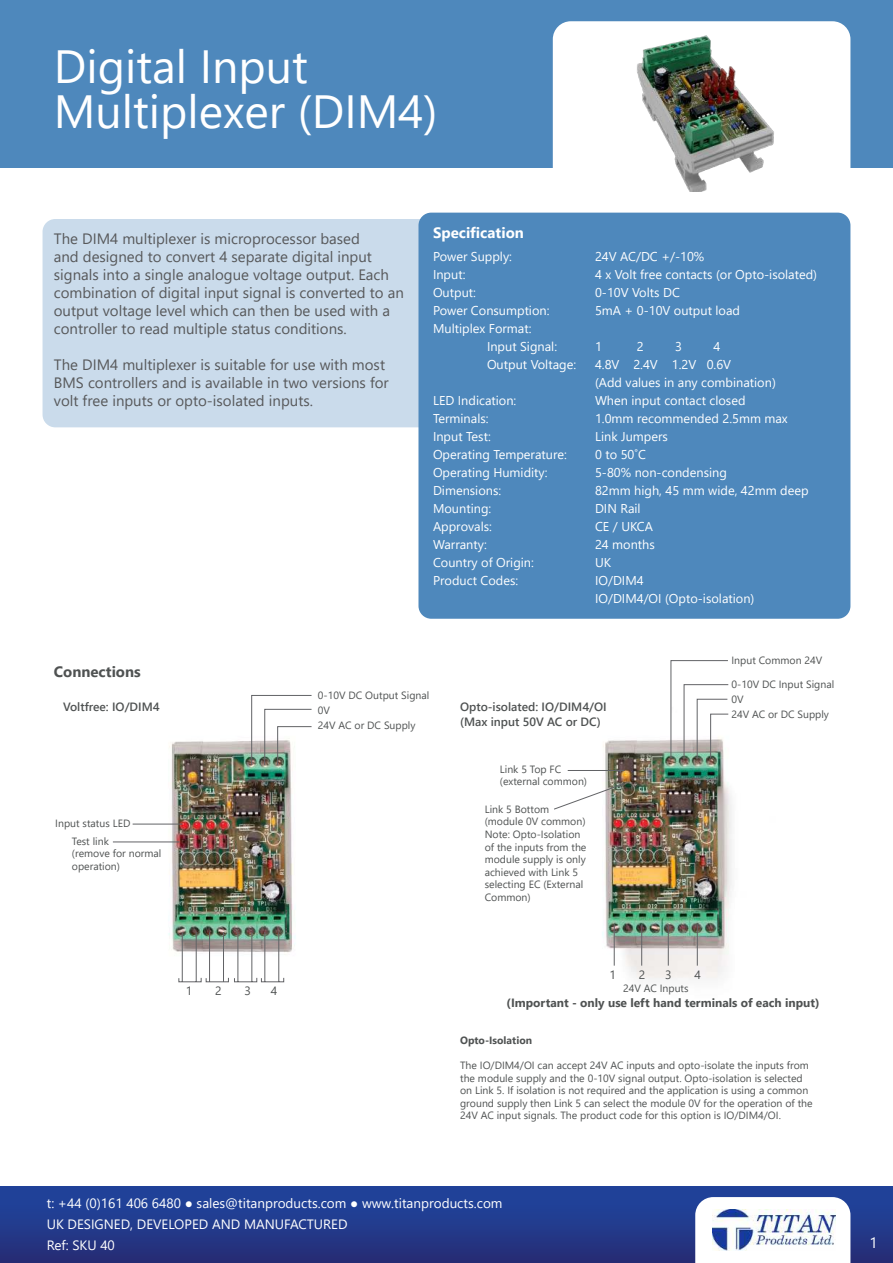
<style>
.page{position:relative;width:893px;height:1263px;background:#fff}
.page>*{position:absolute;margin:0;border:0;box-sizing:border-box;transform-origin:0 0}
.t1{font:46.5px/45px "Segoe UI";color:#fff}
.t2{font:15px/18px "Segoe UI";color:#57585a}
.t3{font:700 15px "Segoe UI";color:#fff}
.t4{font:700 15px "Segoe UI";color:#4f5252}
.t5{font:15px "Segoe UI";color:#fff}
.t6{font:13.5px/21px "Segoe UI";color:#fff}
.t7{font:12.75px/18px "Segoe UI";color:#fff}
.t8{font:600 12px/14.4px "Segoe UI";color:#4f5252}
.t9{font:700 12px "Segoe UI";color:#4f5252}
.t10{font:12px "Segoe UI";color:#4f5252}
.t11{font:10.5px/12.6px "Segoe UI";color:#4f5252}
.t12{font:700 10.5px "Segoe UI";color:#4f5252}
</style>
<div class="page">
<div style="left:0;top:0;width:893px;height:168px;background:#4e88bc"></div>
<img style="left:0;top:1186px;width:893px;height:77px">
<svg style="left:695px;top:1197px;width:155px;height:66px"></svg>
<img style="left:712px;top:1210px;width:124px;height:40px">
<div style="left:553px;top:21px;width:297px;height:175px;background:#fff;border-radius:18px"></div>
<div style="left:43px;top:219px;width:431px;height:208px;background:#cadbeb;border-radius:13px"></div>
<div style="left:418px;top:213px;width:432px;height:406px;background:#4e88bc;border-radius:13px"></div>
<img style="left:123px;top:741px;width:173px;height:242px">
<hr style="left:182px;top:932px;width:1px;height:50px;background:#626366">
<hr style="left:209px;top:932px;width:1px;height:50px;background:#626366">
<hr style="left:238px;top:932px;width:1px;height:50px;background:#626366">
<hr style="left:264px;top:932px;width:1px;height:50px;background:#626366">
<hr style="left:196px;top:932px;width:1px;height:50px;background:#626366">
<hr style="left:223px;top:932px;width:1px;height:50px;background:#626366">
<hr style="left:251px;top:932px;width:1px;height:50px;background:#626366">
<hr style="left:278px;top:932px;width:1px;height:50px;background:#626366">
<div style="left:178px;top:977px;width:24px;height:5px;border:1px solid #626366"></div>
<div style="left:206px;top:977px;width:23px;height:5px;border:1px solid #626366"></div>
<div style="left:234px;top:977px;width:23px;height:5px;border:1px solid #626366"></div>
<div style="left:261px;top:977px;width:23px;height:5px;border:1px solid #626366"></div>
<hr style="left:113px;top:841px;width:67px;height:1px;background:#626366">
<hr style="left:133px;top:824px;width:49px;height:1px;background:#626366">
<svg style="left:251px;top:695px;width:61px;height:71px"></svg>
<img style="left:567px;top:740px;width:165px;height:240px">
<hr style="left:614px;top:924px;width:1px;height:42px;background:#626366">
<hr style="left:668px;top:924px;width:1px;height:42px;background:#626366">
<hr style="left:641px;top:924px;width:1px;height:42px;background:#626366">
<hr style="left:697px;top:924px;width:1px;height:42px;background:#626366">
<hr style="left:568px;top:770px;width:56px;height:1px;background:#626366">
<svg style="left:554px;top:783px;width:71px;height:27px"></svg>
<svg style="left:670px;top:660px;width:59px;height:99px"></svg>
<img style="left:637px;top:35px;width:137px;height:157px">
<h1 class="t1" style="left:54px;top:48px;width:385px">Digital Input<br>Multiplexer (DIM4)</h1>
<p class="t2" style="left:54px;top:232px;width:352px">The DIM4 multiplexer is microprocessor based<br>and designed to convert 4 separate digital input signals into a single analogue voltage output. Each combination of digital input signal is converted to an output voltage level which can then be used with a controller to read multiple status conditions.</p>
<h2 class="t2" style="left:54px;top:358px;width:336px">The DIM4 multiplexer is suitable for use with most<br>BMS controllers and is available in two versions for volt free inputs or opto-isolated inputs.</h2>
<h2 class="t3" style="left:433px;top:219px;width:92px">Specification</h2>
<p class="t7" style="left:433px;top:248px;width:80px">Power Supply:</p>
<p class="t7" style="left:595px;top:248px;width:111px">24V AC/DC +/-10%</p>
<p class="t7" style="left:433px;top:266px;width:34px">Input:</p>
<p class="t7" style="left:595px;top:266px;width:224px">4 x Volt free contacts (or Opto-isolated)</p>
<p class="t7" style="left:433px;top:284px;width:44px">Output:</p>
<p class="t7" style="left:595px;top:284px;width:86px">0-10V Volts DC</p>
<p class="t7" style="left:433px;top:302px;width:118px">Power Consumption:</p>
<p class="t7" style="left:595px;top:302px;width:147px">5mA + 0-10V output load</p>
<p class="t7" style="left:487px;top:320px;width:72px;text-indent:-54px">Multiplex Format:<br>Input Signal:</p>
<p class="t7" style="left:595px;top:338px;width:8px">1</p>
<p class="t7" style="left:637px;top:338px;width:8px">2</p>
<p class="t7" style="left:675px;top:338px;width:8px">3</p>
<p class="t7" style="left:713px;top:338px;width:8px">4</p>
<p class="t7" style="left:487px;top:356px;width:91px">Output Voltage:</p>
<p class="t7" style="left:595px;top:356px;width:182px">4.8V 2.4V 1.2V 0.6V<br>(Add values in any combination)</p>
<p class="t7" style="left:433px;top:392px;width:85px">LED Indication:</p>
<p class="t7" style="left:595px;top:392px;width:152px">When input contact closed</p>
<p class="t7" style="left:433px;top:410px;width:57px">Terminals:</p>
<p class="t7" style="left:595px;top:410px;width:194px">1.0mm recommended 2.5mm max</p>
<p class="t7" style="left:433px;top:428px;width:59px">Input Test:</p>
<p class="t7" style="left:595px;top:428px;width:74px">Link Jumpers</p>
<p class="t7" style="left:433px;top:444px;width:135px">Operating Temperature:</p>
<p class="t7" style="left:595px;top:444px;width:52px">0 to 50˚C</p>
<p class="t7" style="left:433px;top:464px;width:116px">Operating Humidity:</p>
<p class="t7" style="left:595px;top:464px;width:133px">5-80% non-condensing</p>
<p class="t7" style="left:433px;top:482px;width:70px">Dimensions:</p>
<p class="t7" style="left:595px;top:482px;width:215px">82mm high, 45 mm wide, 42mm deep</p>
<p class="t7" style="left:433px;top:500px;width:60px">Mounting:</p>
<p class="t7" style="left:595px;top:500px;width:47px">DIN Rail</p>
<p class="t7" style="left:433px;top:518px;width:60px">Approvals:</p>
<p class="t7" style="left:595px;top:518px;width:60px">CE / UKCA</p>
<p class="t7" style="left:433px;top:536px;width:55px">Warranty:</p>
<p class="t7" style="left:595px;top:536px;width:61px">24 months</p>
<p class="t7" style="left:433px;top:554px;width:102px">Country of Origin:</p>
<p class="t7" style="left:595px;top:554px;width:18px">UK</p>
<p class="t7" style="left:433px;top:572px;width:87px">Product Codes:</p>
<p class="t7" style="left:595px;top:572px;width:161px">IO/DIM4<br>IO/DIM4/OI (Opto-isolation)</p>
<h2 class="t4" style="left:54px;top:663px;width:88px">Connections</h2>
<p class="t8" style="left:63px;top:701px;width:98px">Voltfree: IO/DIM4</p>
<p class="t11" style="left:55px;top:815px;width:77px;line-height:18px;text-align:center">Input status LED<br>Test link</p>
<p class="t11" style="left:72px;top:848px;width:91px">(remove for normal operation)</p>
<p class="t10" style="left:186px;top:986px;width:8px">1</p>
<p class="t10" style="left:215px;top:986px;width:8px">2</p>
<p class="t10" style="left:245px;top:986px;width:8px">3</p>
<p class="t10" style="left:271px;top:986px;width:8px">4</p>
<p class="t11" style="left:318px;top:689px;width:113px;line-height:15px">0-10V DC Output Signal<br>0V<br>24V AC or DC Supply</p>
<p class="t8" style="left:460px;top:701px;width:148px">Opto-isolated: IO/DIM4/OI (Max input 50V AC or DC)</p>
<p class="t11" style="left:500px;top:763px;width:89px">Link 5 Top FC (external common)</p>
<p class="t11" style="left:485px;top:804px;width:103px">Link 5 Bottom (module 0V common)<br>Note: Opto-Isolation of the inputs from the module supply is only achieved with Link 5 selecting EC (External<br>Common)</p>
<p class="t10" style="left:609px;top:970px;width:8px">1</p>
<p class="t10" style="left:639px;top:970px;width:8px">2</p>
<p class="t10" style="left:665px;top:970px;width:8px">3</p>
<p class="t10" style="left:695px;top:970px;width:8px">4</p>
<p class="t11" style="left:623px;top:983px;width:67px">24V AC Inputs</p>
<p class="t11" style="left:731px;top:655px;width:92px">Input Common 24V</p>
<p class="t11" style="left:731px;top:678px;width:104px;line-height:15px">0-10V DC Input Signal<br>0V<br>24V AC or DC Supply</p>
<p class="t9" style="left:507px;top:992px;width:314px">(Important - only use left hand terminals of each input)</p>
<p class="t12" style="left:460px;top:1030px;width:74px">Opto-Isolation</p>
<p class="t11" style="left:460px;top:1060px;width:354px">The IO/DIM4/OI can accept 24V AC inputs and opto-isolate the inputs from the module supply and the 0-10V signal output. Opto-isolation is selected on Link 5. If isolation is not required and the application is using a common ground supply then Link 5 can select the module 0V for the operation of the 24V AC input signals. The product code for this option is IO/DIM4/OI.</p>
<p class="t6" style="left:47px;top:1191px;width:457px">t: +44 (0)161 406 6480 ● sales@titanproducts.com ● www.titanproducts.com<br>UK DESIGNED, DEVELOPED AND MANUFACTURED<br>Ref: SKU 40</p>
<h2 class="t5" style="left:870px;top:1236px;width:10px">1</h2>
</div>
